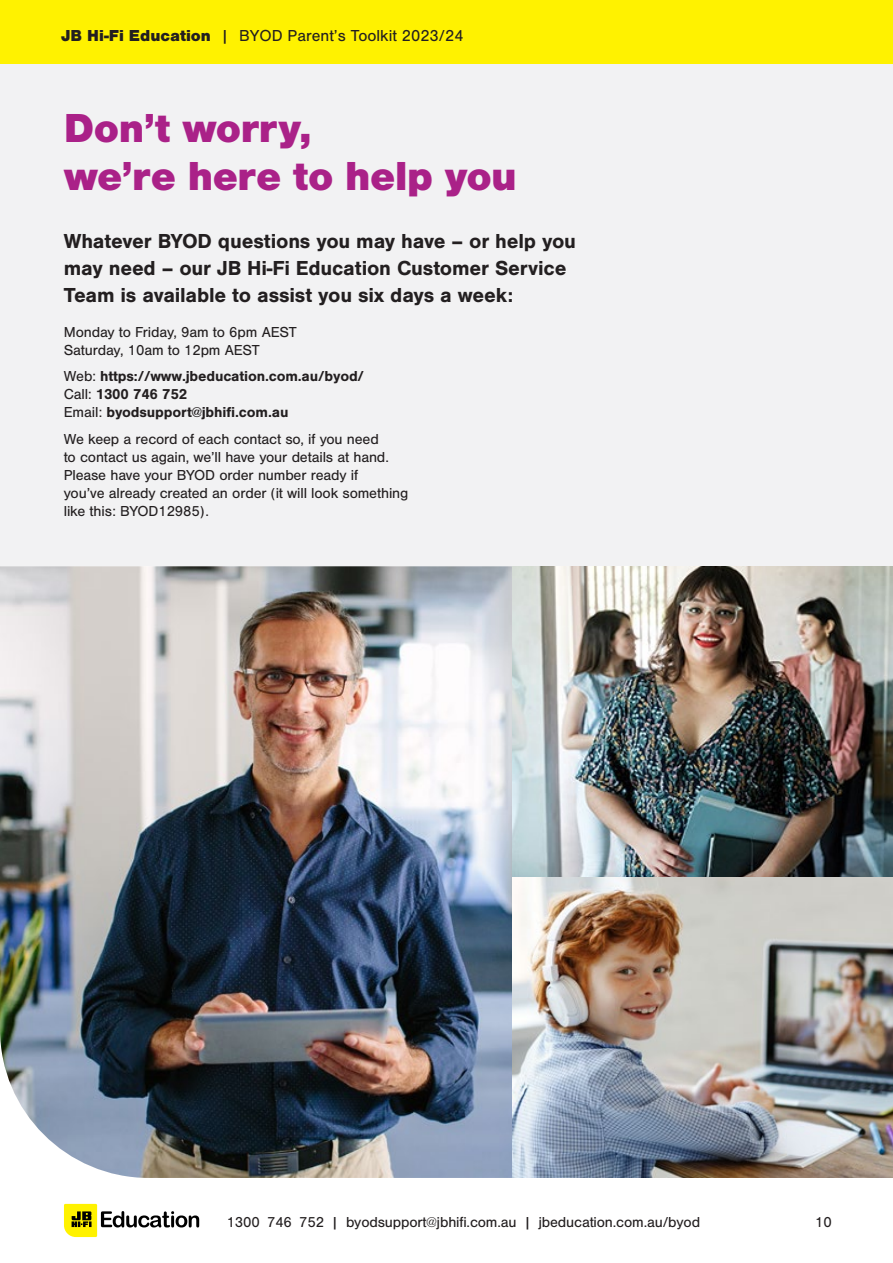
<style>
.page{position:relative;width:893px;height:1263px;background:#fff}
.page>*{position:absolute;margin:0;border:0;box-sizing:border-box;transform-origin:0 0}
.t1{font:900 42px/48px "Nimbus San";letter-spacing:-.01em;color:#aa2188}
.t2{font:700 21px/27px "Nimbus San";letter-spacing:-.01em;color:#231f20}
.t3{font:16.5px "Nimbus San";color:#231f20}
.t4{font:15px/18px "Nimbus San";letter-spacing:-.01em;color:#231f20}
.t5{font:700 15px/18px "Nimbus San";letter-spacing:-.01em;color:#231f20}
.s1{font-weight:900}
.s2{font-weight:400}
</style>
<div class="page">
<div style="left:0;top:64px;width:893px;height:502px;background:#f2f2f3"></div>
<div style="left:0;top:0;width:893px;height:64px;background:#fff200"></div>
<svg style="left:64px;top:1204px;width:135px;height:33px"></svg>
<img style="left:0;top:566px;width:512px;height:612px">
<img style="left:512px;top:566px;width:381px;height:612px">
<p class="t3" style="left:61px;top:26px;width:404px"><span class="s1">JB Hi-Fi Education</span> | BYOD Parent’s Toolkit 2023/24</p>
<h1 class="t1" style="left:64px;top:104px;width:455px">Don’t worry,<br>we’re here to help you</h1>
<h2 class="t2" style="left:64px;top:228px;width:514px">Whatever BYOD questions you may have – or help you may need – our JB Hi-Fi Education Customer Service<br>Team is available to assist you six days a week:</h2>
<p class="t4" style="left:64px;top:323px;width:234px">Monday to Friday, 9am to 6pm AEST<br>Saturday, 10am to 12pm AEST</p>
<p class="t5" style="left:64px;top:367px;width:302px"><span class="s2">Web:</span> https://www.jbeducation.com.au/byod/<br><span class="s2">Call:</span> 1300 746 752<br><span class="s2">Email:</span> byodsupport@jbhifi.com.au</p>
<p class="t4" style="left:64px;top:430px;width:346px">We keep a record of each contact so, if you need<br>to contact us again, we’ll have your details at hand.<br>Please have your BYOD order number ready if<br>you’ve already created an order (it will look something like this: BYOD12985).</p>
<p class="t4" style="left:227px;top:1213px;width:475px">1300 746 752 | byodsupport@jbhifi.com.au | jbeducation.com.au/byod</p>
<p class="t4" style="left:815px;top:1213px;width:18px">10</p>
</div>
